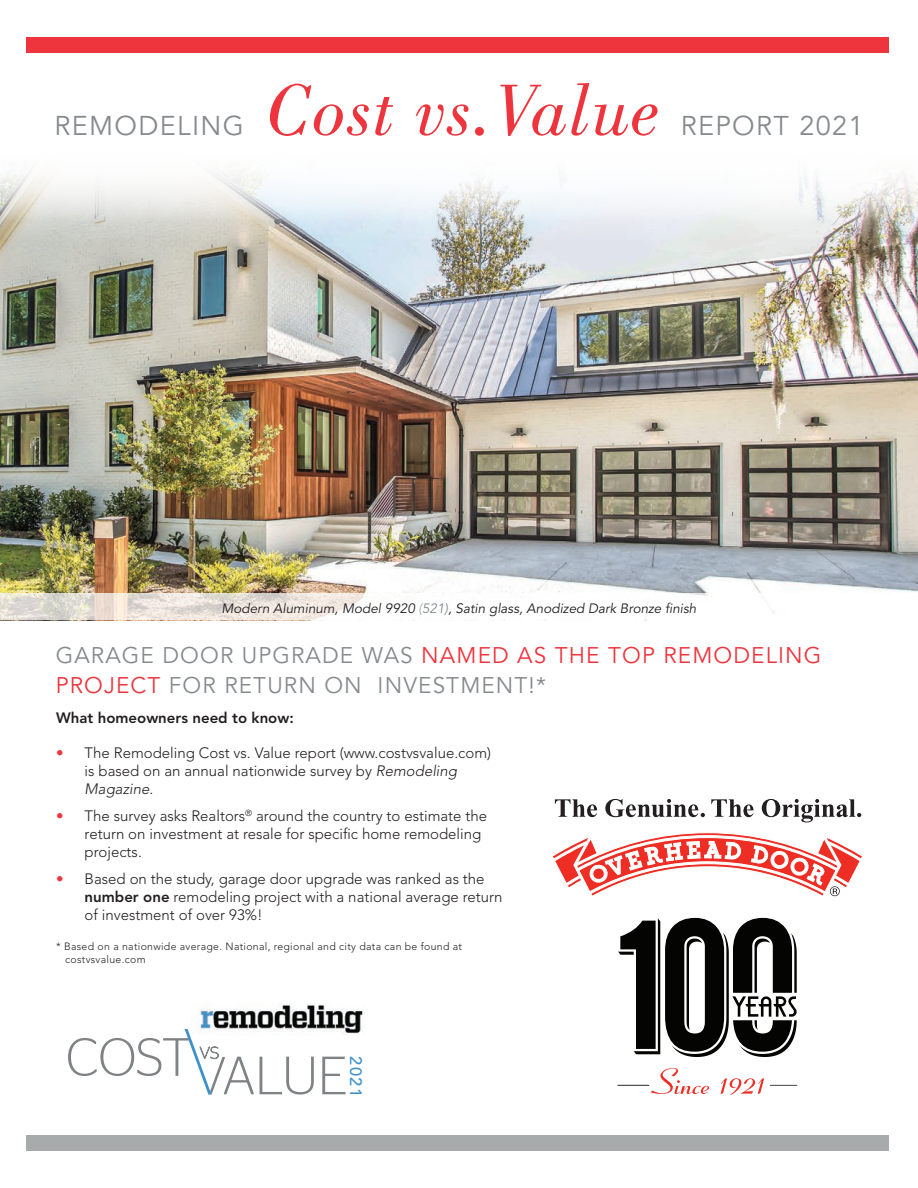
<style>
.page{position:relative;width:918px;height:1188px;background:#fff}
.page>*{position:absolute;margin:0;border:0;box-sizing:border-box;transform-origin:0 0}
.t1{font:italic 75px "Bodoni";letter-spacing:.02em;color:#ee343d}
.t2{font:27px "Avenir LT Std";letter-spacing:.05em;color:#868a8e}
.t3{font:22.5px/30px "Avenir LT Std";letter-spacing:.05em;color:#868a8e}
.t4{font:500 16.35px "Avenir LT Std";color:#3d91ca}
.t5{font:300 15px/18px "Avenir LT Std";color:#231f20}
.t6{font:800 15px "Avenir LT Std";color:#231f20}
.t7{font:italic 13.5px "Avenir LT Std";color:#231f20}
.t8{font:300 10.5px/12.6px "Avenir LT Std";letter-spacing:.03em;color:#231f20}
.s1{color:#a8abac}
.s2{color:#868a8e}
.s3{color:#ee343d}
.s4{font-weight:400;color:#ee343d}
.s5{font-style:italic}
.s6{font-weight:800}
</style>
<div class="page">
<img style="left:198px;top:1003px;width:166px;height:32px">
<img style="left:0;top:171px;width:918px;height:423px">
<div style="left:26px;top:38px;width:862px;height:15px;background:#ee343d"></div>
<div style="left:27px;top:1135px;width:862px;height:15px;background:#a8abac"></div>
<svg style="left:68px;top:1029px;width:278px;height:66px"></svg>
<svg style="left:0;top:594px;width:775px;height:26px"></svg>
<svg style="left:555px;top:799px;width:42px;height:18px"></svg>
<svg style="left:605px;top:799px;width:100px;height:18px"></svg>
<svg style="left:711px;top:799px;width:43px;height:18px"></svg>
<svg style="left:762px;top:799px;width:99px;height:23px"></svg>
<svg style="left:553px;top:832px;width:309px;height:65px"></svg>
<svg style="left:651px;top:1068px;width:58px;height:26px"></svg>
<svg style="left:720px;top:1078px;width:44px;height:17px"></svg>
<svg style="left:770px;top:1085px;width:27px;height:1px"></svg>
<hr style="left:618px;top:1085px;width:31px;height:1px;background:#4c4d4d">
<svg style="left:618px;top:918px;width:179px;height:139px"></svg>
<h2 class="t2" style="left:55px;top:110px;width:191px">REMODELING</h2>
<h1 class="t1" style="left:266px;top:68px;width:396px">Cost vs.Value</h1>
<h2 class="t2" style="left:681px;top:110px;width:184px">REPORT 2021</h2>
<p class="t7" style="left:222px;top:600px;width:476px">Modern Aluminum, Model 9920 <span class="s1">(</span><span class="s2">521)</span>, Satin glass, Anodized Dark Bronze finish</p>
<h3 class="t3" style="left:56px;top:641px;width:767px">GARAGE DOOR UPGRADE WAS <span class="s3">NAMED AS THE TOP REMODELING<br>PROJECT</span> FOR RETURN ON INVESTMENT!*</h3>
<p class="t6" style="left:56px;top:709px;width:239px">What homeowners need to know:</p>
<p class="t5" style="left:85px;top:743px;width:408px;text-indent:-28px"><span class="s4">•</span> The Remodeling Cost vs. Value report (www.costvsvalue.com) is based on an annual nationwide survey by <span class="s5">Remodeling<br>Magazine</span>.</p>
<p class="t5" style="left:85px;top:806px;width:404px;text-indent:-29px"><span class="s4">•</span> The survey asks Realtors<sup>®</sup> around the country to estimate the return on investment at resale for specific home remodeling projects.</p>
<p class="t5" style="left:85px;top:869px;width:419px;text-indent:-28px"><span class="s4">•</span> Based on the study, garage door upgrade was ranked as the <span class="s6">number one</span> remodeling project with a national average return of investment of over 93%!</p>
<p class="t8" style="left:65px;top:940px;width:398px;text-indent:-9px">* Based on a nationwide average. National, regional and city data can be found at costvsvalue.com</p>
<p class="t4" style="left:365px;top:1056px;width:42px;rotate:90deg">2021</p>
</div>
